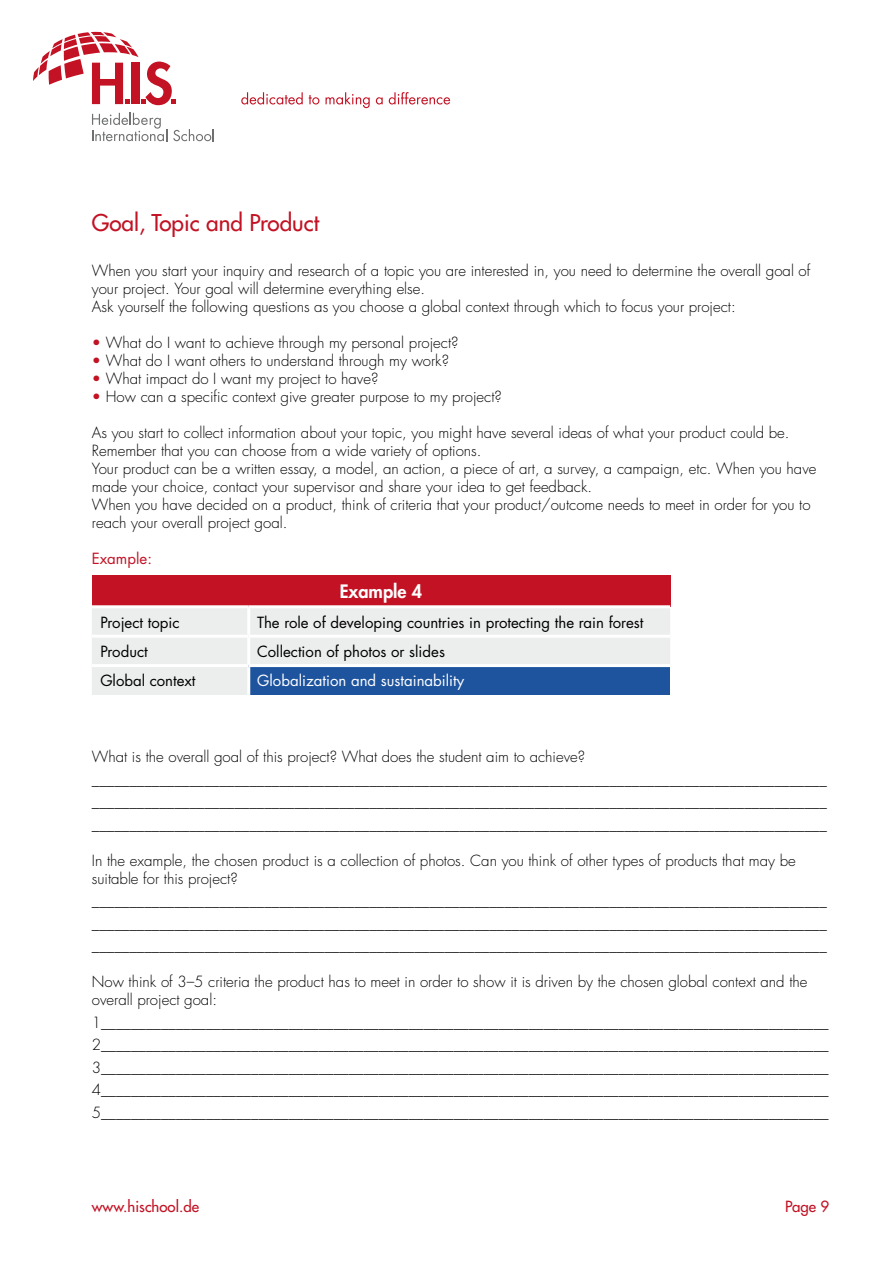
<style>
.page{position:relative;width:893px;height:1263px;background:#fff}
.page>*{position:absolute;margin:0;border:0;box-sizing:border-box;transform-origin:0 0}
.t1{font:500 22.5px "Futura LT Pro";color:#c21224}
.t2{font:800 18px "Futura LT Pro";color:#fff}
.t3{font:300 15px/18px "Futura Std";color:#000}
.t4{font:15px "Futura LT Pro";color:#000}
.t5{font:15px "Futura LT Pro";color:#fff}
.t6{font:500 15px "Futura LT Pro";color:#c21224}
.t7{font:15px "Futura LT Pro";color:#c21224}
.s1{color:#c21224}
</style>
<div class="page">
<svg style="left:241px;top:92px;width:62px;height:12px"></svg>
<svg style="left:309px;top:95px;width:10px;height:9px"></svg>
<svg style="left:326px;top:92px;width:44px;height:16px"></svg>
<svg style="left:376px;top:97px;width:7px;height:7px"></svg>
<svg style="left:389px;top:92px;width:61px;height:12px"></svg>
<svg style="left:173px;top:129px;width:41px;height:12px"></svg>
<svg style="left:92px;top:113px;width:75px;height:28px"></svg>
<svg style="left:33px;top:32px;width:143px;height:73px"></svg>
<div style="left:92px;top:575px;width:578px;height:32px;background:#c21224"></div>
<div style="left:92px;top:608px;width:578px;height:87px;background:#eceded"></div>
<div style="left:249px;top:665px;width:421px;height:30px;background:#1e549e"></div>
<hr style="left:92px;top:605px;width:157px;height:3px;background:#fff">
<hr style="left:249px;top:605px;width:421px;height:3px;background:#fff">
<hr style="left:247px;top:608px;width:3px;height:27px;background:#fff">
<hr style="left:92px;top:635px;width:157px;height:3px;background:#fff">
<hr style="left:249px;top:635px;width:421px;height:3px;background:#fff">
<hr style="left:247px;top:638px;width:3px;height:26px;background:#fff">
<hr style="left:92px;top:664px;width:157px;height:3px;background:#fff">
<hr style="left:249px;top:664px;width:421px;height:3px;background:#fff">
<hr style="left:247px;top:667px;width:3px;height:28px;background:#fff">
<h1 class="t1" style="left:92px;top:206px;width:229px">Goal, Topic and Product</h1>
<p class="t3" style="left:92px;top:262px;width:720px">When you start your inquiry and research of a topic you are interested in, you need to determine the overall goal of your project. Your goal will determine everything else.<br>Ask yourself the following questions as you choose a global context through which to focus your project:</p>
<p class="t3" style="left:92px;top:334px;width:368px"><span class="s1">•</span> What do I want to achieve through my personal project?</p>
<p class="t3" style="left:92px;top:352px;width:359px"><span class="s1">•</span> What do I want others to understand through my work?</p>
<p class="t3" style="left:92px;top:370px;width:288px"><span class="s1">•</span> What impact do I want my project to have?</p>
<p class="t3" style="left:92px;top:388px;width:411px"><span class="s1">•</span> How can a specific context give greater purpose to my project?</p>
<p class="t3" style="left:92px;top:424px;width:726px">As you start to collect information about your topic, you might have several ideas of what your product could be.<br>Remember that you can choose from a wide variety of options.<br>Your product can be a written essay, a model, an action, a piece of art, a survey, a campaign, etc. When you have made your choice, contact your supervisor and share your idea to get feedback.<br>When you have decided on a product, think of criteria that your product/outcome needs to meet in order for you to reach your overall project goal.</p>
<p class="t7" style="left:92px;top:548px;width:62px">Example:</p>
<p class="t2" style="left:340px;top:578px;width:84px">Example 4</p>
<p class="t4" style="left:100px;top:612px;width:81px">Project topic</p>
<p class="t4" style="left:257px;top:612px;width:388px">The role of developing countries in protecting the rain forest</p>
<p class="t4" style="left:100px;top:641px;width:49px">Product</p>
<p class="t4" style="left:257px;top:641px;width:189px">Collection of photos or slides</p>
<p class="t4" style="left:100px;top:671px;width:97px">Global context</p>
<p class="t5" style="left:257px;top:671px;width:209px">Globalization and sustainability</p>
<p class="t3" style="left:92px;top:746px;width:736px;line-height:22.5px">What is the overall goal of this project? What does the student aim to achieve? __________________________________________________________________________________________________ __________________________________________________________________________________________________ __________________________________________________________________________________________________</p>
<p class="t3" style="left:92px;top:852px;width:705px">In the example, the chosen product is a collection of photos. Can you think of other types of products that may be suitable for this project?</p>
<p class="t3" style="left:92px;top:890px;width:736px;line-height:22.5px;text-align:justify">__________________________________________________________________________________________________ __________________________________________________________________________________________________ __________________________________________________________________________________________________</p>
<p class="t3" style="left:92px;top:973px;width:717px">Now think of 3–5 criteria the product has to meet in order to show it is driven by the chosen global context and the overall project goal:</p>
<p class="t3" style="left:92px;top:1011px;width:738px;line-height:22.5px;text-align:justify">1_________________________________________________________________________________________________ 2_________________________________________________________________________________________________ 3_________________________________________________________________________________________________ 4_________________________________________________________________________________________________ 5_________________________________________________________________________________________________</p>
<p class="t6" style="left:92px;top:1195px;width:109px">www.hischool.de</p>
<p class="t6" style="left:785px;top:1195px;width:45px">Page 9</p>
</div>
